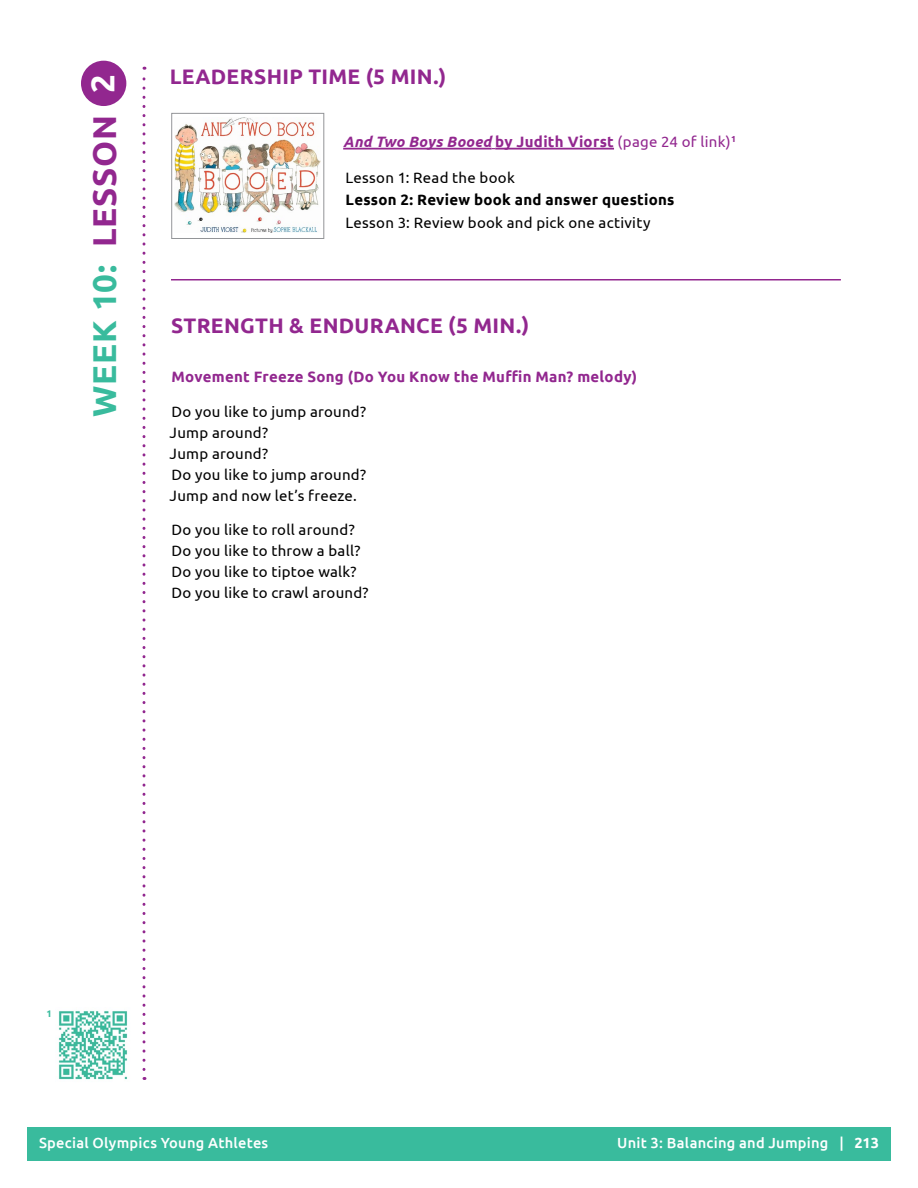
<style>
.page{position:relative;width:918px;height:1188px;background:#fff}
.page>*{position:absolute;margin:0;border:0;box-sizing:border-box;transform-origin:0 0}
.t1{font:700 33px "Ubuntu";letter-spacing:.015em;color:#39bb9d}
.t2{font:700 21px "Ubuntu";letter-spacing:.015em;color:#92278f}
.t3{font:15px/21px "Ubuntu";letter-spacing:.02em;color:#000}
.t4{font:700 15px "Ubuntu";letter-spacing:.02em;color:#92278f}
.t5{font:italic 700 15px "Ubuntu";letter-spacing:.015em;color:#92278f}
.t6{font:700 15px "Ubuntu";letter-spacing:.02em;color:#000}
.t7{font:500 14.7px "Ubuntu";letter-spacing:.015em;color:#fff}
.t8{font:700 9.6px "Ubuntu";color:#39bb9d}
.s1{color:#92278f}
.s2{color:#fff}
.s3{font-style:normal}
.s4{font-weight:400;font-style:normal}
.s5{font-weight:700}
</style>
<div class="page">
<div style="left:27px;top:1127px;width:864px;height:34px;background:#39bb9d"></div>
<hr style="left:171px;top:279px;width:670px;height:1px;background:#92278f">
<svg style="left:142px;top:67px;width:4px;height:1002px"></svg>
<div style="left:81px;top:61px;width:45px;height:45px;background:#92278f;border-radius:50%"></div>
<img style="left:58px;top:1010px;width:70px;height:70px">
<hr style="left:343px;top:148px;width:149px;height:2px;background:#92278f">
<hr style="left:495px;top:148px;width:119px;height:2px;background:#92278f">
<img style="left:175px;top:118px;width:145px;height:115px">
<div style="left:172px;top:113px;width:152px;height:126px;border:1px solid #939598"></div>
<h1 class="t1" style="left:85px;top:417px;width:344px;rotate:-90deg">WEEK 10: <span class="s1">LESSON</span> <span class="s2">2</span></h1>
<h2 class="t2" style="left:170px;top:64px;width:278px">LEADERSHIP TIME (5 MIN.)</h2>
<p class="t5" style="left:343px;top:132px;width:394px">And Two Boys Booed <span class="s3">by Judith Viorst</span> <span class="s4">(page 24 of link)</span><sup>1</sup></p>
<p class="t3" style="left:346px;top:166px;width:171px">Lesson 1: Read the book</p>
<p class="t6" style="left:346px;top:191px;width:330px">Lesson 2: Review book and answer questions</p>
<p class="t3" style="left:346px;top:211px;width:306px">Lesson 3: Review book and pick one activity</p>
<h2 class="t2" style="left:171px;top:313px;width:360px">STRENGTH &amp; ENDURANCE (5 MIN.)</h2>
<p class="t4" style="left:171px;top:368px;width:467px">Movement Freeze Song (Do You Know the Muffin Man? melody)</p>
<p class="t3" style="left:170px;top:401px;width:198px">Do you like to jump around?<br>Jump around?<br>Jump around?<br>Do you like to jump around?<br>Jump and now let’s freeze.</p>
<p class="t3" style="left:171px;top:519px;width:199px">Do you like to roll around?<br>Do you like to throw a ball?<br>Do you like to tiptoe walk?<br>Do you like to crawl around?</p>
<p class="t8" style="left:46px;top:1008px;width:7px">1</p>
<p class="t7" style="left:39px;top:1134px;width:231px">Special Olympics Young Athletes</p>
<p class="t7" style="left:617px;top:1134px;width:263px">Unit 3: Balancing and Jumping | <span class="s5">213</span></p>
</div>
